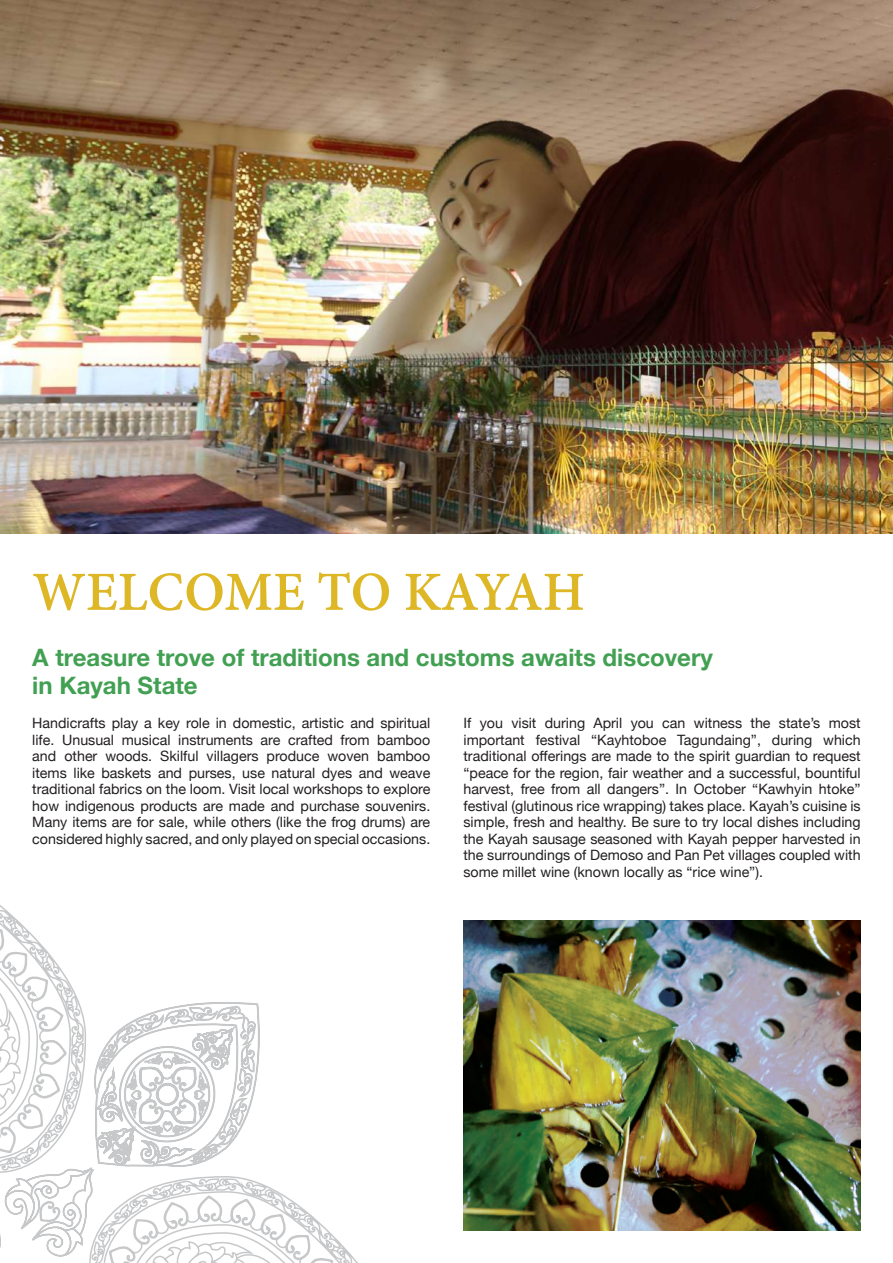
<style>
.page{position:relative;width:893px;height:1263px;background:#fff}
.page>*{position:absolute;margin:0;border:0;box-sizing:border-box;transform-origin:0 0}
.t1{font:700 60px "Adobe Devanagari";letter-spacing:-.005em;color:#ddb725}
.t2{font:700 24px/28.8px "Helvetica Neue";color:#41a052}
.t3{font:14.25px/16.5px "Helvetica Neue";color:#231f20;text-align:justify}
</style>
<div class="page">
<img style="left:499px;top:920px;width:362px;height:311px">
<img style="left:0;top:0;width:893px;height:534px">
<img style="left:0;top:419px;width:499px;height:844px">
<svg style="left:0;top:785px;width:262px;height:478px"></svg>
<svg style="left:91px;top:943px;width:169px;height:320px"></svg>
<svg style="left:0;top:1148px;width:106px;height:115px"></svg>
<h1 class="t1" style="left:32px;top:557px;width:554px">WELCOME TO KAYAH</h1>
<h2 class="t2" style="left:32px;top:643px;width:682px">A treasure trove of traditions and customs awaits discovery in Kayah State</h2>
<p class="t3" style="left:32px;top:716px;width:399px">Handicrafts play a key role in domestic, artistic and spiritual life. Unusual musical instruments are crafted from bamboo and other woods. Skilful villagers produce woven bamboo items like baskets and purses, use natural dyes and weave traditional fabrics on the loom. Visit local workshops to explore how indigenous products are made and purchase souvenirs.<br>Many items are for sale, while others (like the frog drums) are considered highly sacred, and only played on special occasions.</p>
<p class="t3" style="left:463px;top:716px;width:399px">If you visit during April you can witness the state’s most important festival “Kayhtoboe Tagundaing”, during which traditional offerings are made to the spirit guardian to request “peace for the region, fair weather and a successful, bountiful harvest, free from all dangers”. In October “Kawhyin htoke” festival (glutinous rice wrapping) takes place. Kayah’s cuisine is simple, fresh and healthy. Be sure to try local dishes including the Kayah sausage seasoned with Kayah pepper harvested in the surroundings of Demoso and Pan Pet villages coupled with some millet wine (known locally as “rice wine”).</p>
</div>
